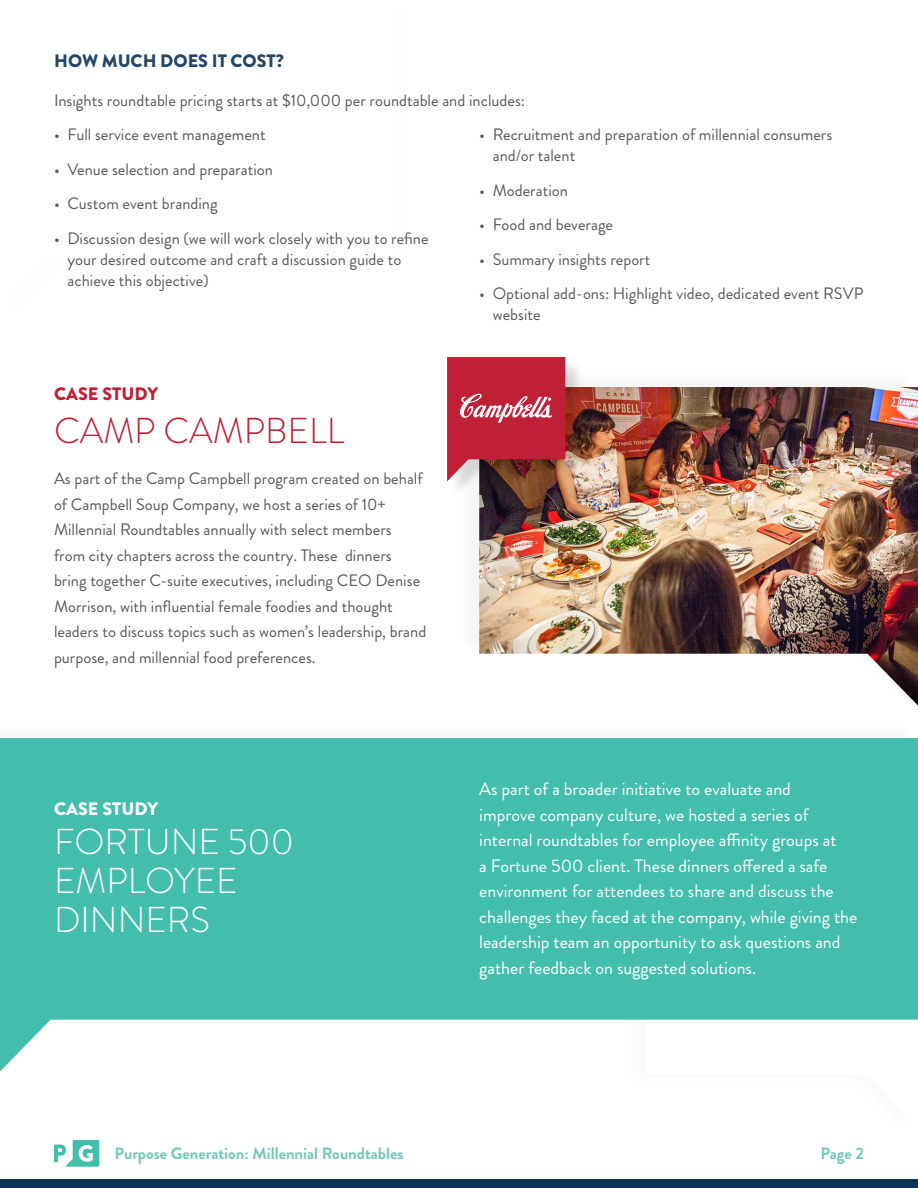
<style>
.page{position:relative;width:918px;height:1188px;background:#fff}
.page>*{position:absolute;margin:0;border:0;box-sizing:border-box;transform-origin:0 0}
.t1{font:300 36px/39px "Brandon Grotesque";color:#fff}
.t2{font:300 36px "Brandon Grotesque";color:#c02035}
.t3{font:18px/25.5px "Brandon Grotesque";color:#fff}
.t4{font:900 18px "Brandon Grotesque";color:#234765}
.t5{font:900 18px "Brandon Grotesque";color:#c02035}
.t6{font:900 18px "Brandon Grotesque";color:#fff}
.t7{font:16.5px/25.5px "Brandon Grotesque";color:#58595b}
.t8{font:700 16.5px "Brandon Grotesque";color:#72c9ba}
</style>
<div class="page">
<div style="left:0;top:721px;width:914px;height:349px;background:#fafafa"></div>
<svg style="left:0;top:738px;width:918px;height:334px;fill:#43beac"></svg>
<div style="left:459px;top:370px;width:455px;height:334px;background:#fafafa"></div>
<img style="left:479px;top:387px;width:439px;height:319px">
<svg style="left:54px;top:1140px;width:45px;height:27px"></svg>
<div style="left:0;top:1180px;width:918px;height:8px;background:#0b3254"></div>
<div style="left:450px;top:359px;width:135px;height:139px;background:#000;opacity:.02"></div>
<svg style="left:447px;top:357px;width:118px;height:124px;background:#b93644"></svg>
<p class="t4" style="left:54px;top:48px;width:231px">HOW MUCH DOES IT COST?</p>
<p class="t7" style="left:54px;top:87px;width:473px">Insights roundtable pricing starts at $10,000 per roundtable and includes:</p>
<p class="t7" style="left:54px;top:122px;width:213px">• Full service event management</p>
<p class="t7" style="left:54px;top:156px;width:220px">• Venue selection and preparation</p>
<p class="t7" style="left:54px;top:191px;width:165px">• Custom event branding</p>
<p class="t7" style="left:67px;top:228px;width:363px;line-height:21px;text-indent:-13px">• Discussion design (we will work closely with you to refine your desired outcome and craft a discussion guide to achieve this objective)</p>
<p class="t7" style="left:493px;top:124px;width:341px;line-height:21px;text-indent:-13px">• Recruitment and preparation of millennial consumers and/or talent</p>
<p class="t7" style="left:479px;top:177px;width:90px">• Moderation</p>
<p class="t7" style="left:479px;top:212px;width:135px">• Food and beverage</p>
<p class="t7" style="left:479px;top:246px;width:173px">• Summary insights report</p>
<p class="t7" style="left:493px;top:283px;width:372px;line-height:21px;text-indent:-13px">• Optional add-ons: Highlight video, dedicated event RSVP website</p>
<p class="t5" style="left:54px;top:381px;width:106px">CASE STUDY</p>
<h1 class="t2" style="left:54px;top:406px;width:292px">CAMP CAMPBELL</h1>
<p class="t7" style="left:54px;top:466px;width:374px">As part of the Camp Campbell program created on behalf of Campbell Soup Company, we host a series of 10+ Millennial Roundtables annually with select members from city chapters across the country. These dinners bring together C-suite executives, including CEO Denise Morrison, with influential female foodies and thought leaders to discuss topics such as women’s leadership, brand purpose, and millennial food preferences.</p>
<p class="t6" style="left:54px;top:796px;width:106px">CASE STUDY</p>
<h1 class="t1" style="left:54px;top:822px;width:241px">FORTUNE 500<br>EMPLOYEE<br>DINNERS</h1>
<p class="t3" style="left:479px;top:777px;width:380px">As part of a broader initiative to evaluate and<br>improve company culture, we hosted a series of internal roundtables for employee affinity groups at<br>a Fortune 500 client. These dinners offered a safe environment for attendees to share and discuss the challenges they faced at the company, while giving the leadership team an opportunity to ask questions and gather feedback on suggested solutions.</p>
<p class="t8" style="left:115px;top:1142px;width:290px">Purpose Generation: Millennial Roundtables</p>
<p class="t8" style="left:821px;top:1142px;width:45px">Page 2</p>
</div>
